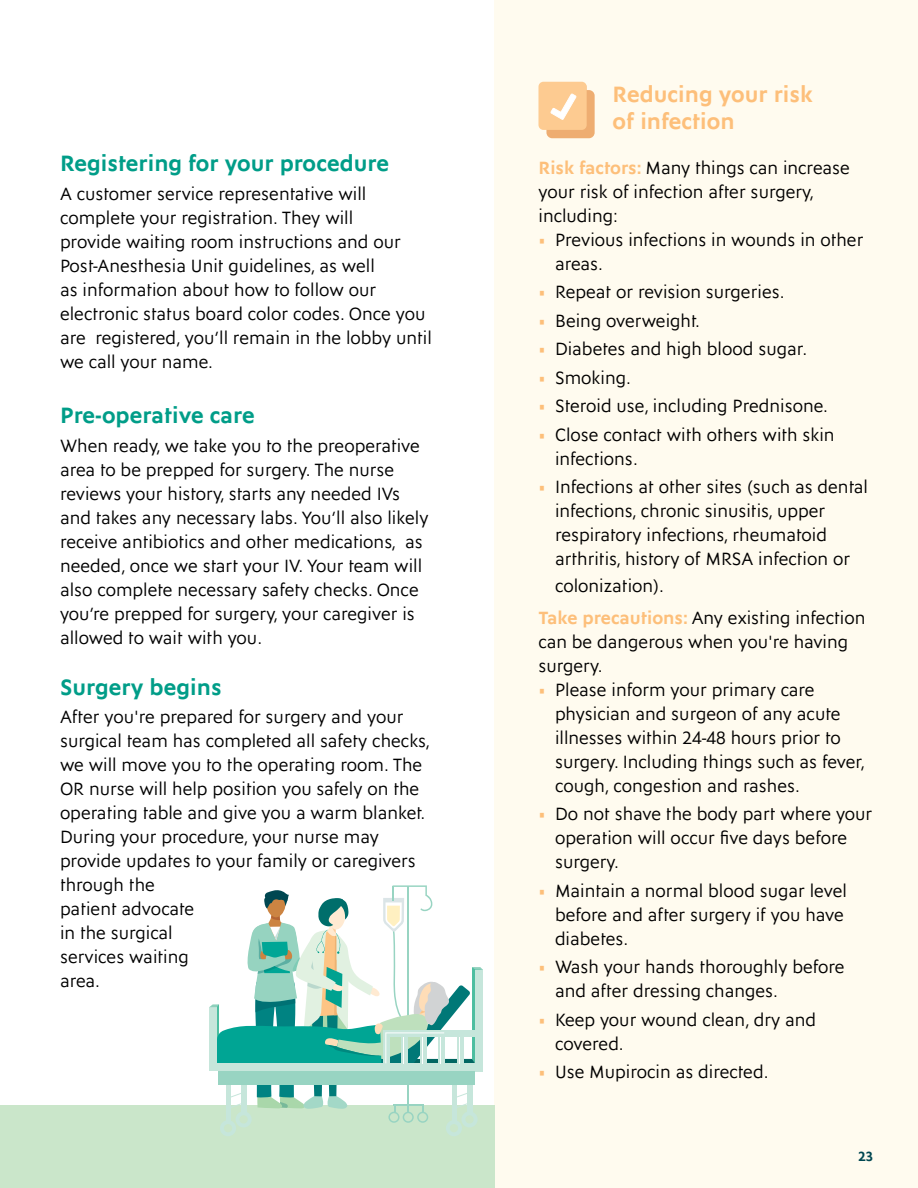
<style>
.page{position:relative;width:918px;height:1188px;background:#fff}
.page>*{position:absolute;margin:0;border:0;box-sizing:border-box;transform-origin:0 0}
.t1{font:700 22.5px "Ysans Std";color:#009d88}
.t2{font:700 22.5px/27px "Ysans Std";color:#fdbf7a}
.t3{font:18px/24px "Ysans Std";color:#000}
.t4{font:700 13.5px "Ysans Std";color:#004751}
.s1{font-weight:700;color:#fdbf7a}
.s2{color:#fdbf7a}
</style>
<div class="page">
<div style="left:494px;top:0;width:424px;height:1188px;background:#fffbef"></div>
<div style="left:0;top:1106px;width:494px;height:82px;background:#cae6ca"></div>
<svg style="left:209px;top:885px;width:274px;height:251px"></svg>
<div style="left:539px;top:82px;width:48px;height:48px;background:#fdcb91;border-radius:5px"></div>
<svg style="left:546px;top:83px;width:49px;height:55px"></svg>
<p class="t1" style="left:60px;top:151px;width:331px">Registering for your procedure</p>
<p class="t3" style="left:60px;top:182px;width:373px">A customer service representative will complete your registration. They will<br>provide waiting room instructions and our Post-Anesthesia Unit guidelines, as well<br>as information about how to follow our electronic status board color codes. Once you are registered, you’ll remain in the lobby until we call your name.</p>
<p class="t1" style="left:60px;top:403px;width:196px">Pre-operative care</p>
<p class="t3" style="left:60px;top:434px;width:370px">When ready, we take you to the preoperative area to be prepped for surgery. The nurse reviews your history, starts any needed IVs and takes any necessary labs. You’ll also likely receive antibiotics and other medications, as needed, once we start your IV. Your team will also complete necessary safety checks. Once you’re prepped for surgery, your caregiver is allowed to wait with you.</p>
<p class="t1" style="left:60px;top:675px;width:163px">Surgery begins</p>
<p class="t3" style="left:60px;top:706px;width:372px">After you're prepared for surgery and your surgical team has completed all safety checks, we will move you to the operating room. The<br>OR nurse will help position you safely on the operating table and give you a warm blanket.<br>During your procedure, your nurse may provide updates to your family or caregivers through the<br>patient advocate<br>in the surgical<br>services waiting<br>area.</p>
<p class="t2" style="left:613px;top:81px;width:202px">Reducing your risk of infection</p>
<p class="t3" style="left:538px;top:156px;width:313px"><span class="s1">Risk factors:</span> Many things can increase your risk of infection after surgery, including:</p>
<p class="t3" style="left:555px;top:228px;width:310px;text-indent:-17px"><span class="s2">•</span> Previous infections in wounds in other areas.</p>
<p class="t3" style="left:538px;top:281px;width:248px"><span class="s2">•</span> Repeat or revision surgeries.</p>
<p class="t3" style="left:538px;top:309px;width:163px"><span class="s2">•</span> Being overweight.</p>
<p class="t3" style="left:538px;top:338px;width:270px"><span class="s2">•</span> Diabetes and high blood sugar.</p>
<p class="t3" style="left:538px;top:366px;width:94px"><span class="s2">•</span> Smoking.</p>
<p class="t3" style="left:538px;top:395px;width:291px"><span class="s2">•</span> Steroid use, including Prednisone.</p>
<p class="t3" style="left:555px;top:423px;width:281px;text-indent:-17px"><span class="s2">•</span> Close contact with others with skin infections.</p>
<p class="t3" style="left:555px;top:476px;width:315px;text-indent:-17px"><span class="s2">•</span> Infections at other sites (such as dental infections, chronic sinusitis, upper respiratory infections, rheumatoid arthritis, history of MRSA infection or</p>
<p class="t3" style="left:538px;top:571px;width:328px;line-height:31.5px;text-indent:17px">colonization).<br><span class="s1">Take precautions:</span> Any existing infection</p>
<p class="t3" style="left:538px;top:630px;width:311px">can be dangerous when you're having surgery.</p>
<p class="t3" style="left:555px;top:678px;width:312px;text-indent:-17px"><span class="s2">•</span> Please inform your primary care physician and surgeon of any acute illnesses within 24-48 hours prior to surgery. Including things such as fever, cough, congestion and rashes.</p>
<p class="t3" style="left:555px;top:803px;width:319px;text-indent:-17px"><span class="s2">•</span> Do not shave the body part where your operation will occur five days before surgery.</p>
<p class="t3" style="left:555px;top:879px;width:294px;text-indent:-17px"><span class="s2">•</span> Maintain a normal blood sugar level before and after surgery if you have diabetes.</p>
<p class="t3" style="left:555px;top:956px;width:291px;text-indent:-17px"><span class="s2">•</span> Wash your hands thoroughly before and after dressing changes.</p>
<p class="t3" style="left:555px;top:1008px;width:263px;text-indent:-17px"><span class="s2">•</span> Keep your wound clean, dry and covered.</p>
<p class="t3" style="left:538px;top:1061px;width:232px"><span class="s2">•</span> Use Mupirocin as directed.</p>
<p class="t4" style="left:859px;top:1149px;width:16px">23</p>
</div>
